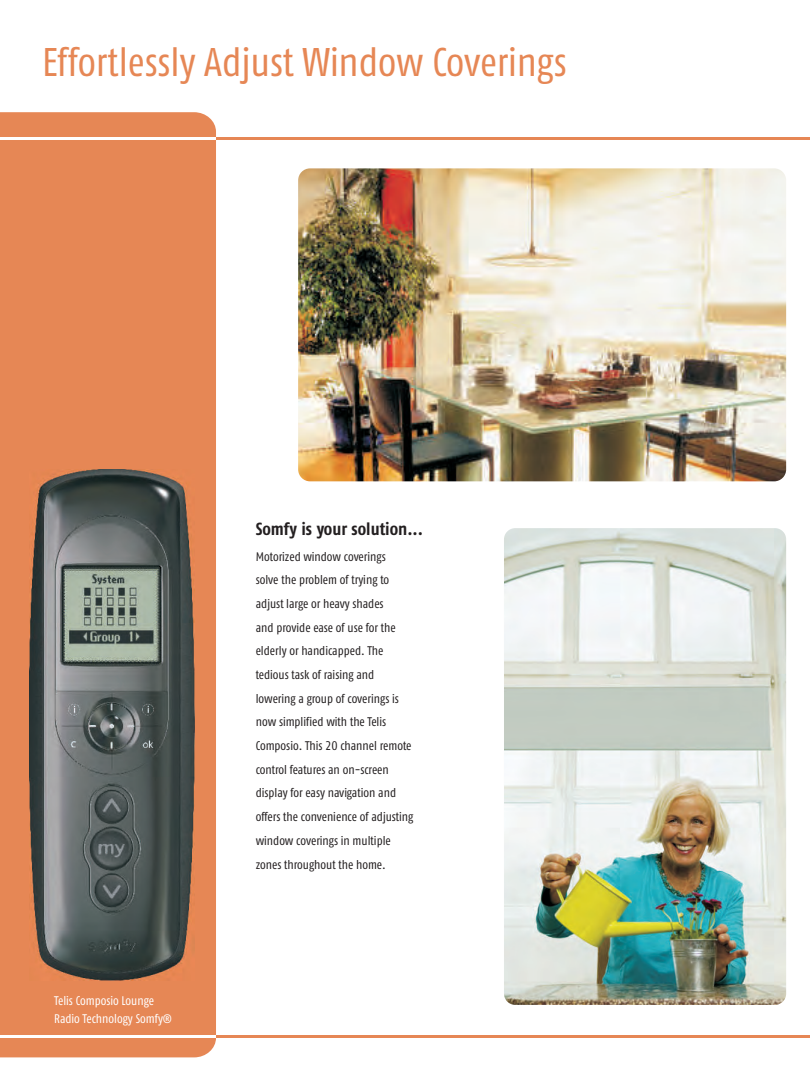
<style>
.page{position:relative;width:810px;height:1080px;background:#fff}
.page>*{position:absolute;margin:0;border:0;box-sizing:border-box;transform-origin:0 0}
.t1{font:40px "Fago Co Regular Tf";color:#e68755}
.t2{font:17.5px "Fago Co Bold Tf";color:#231f20}
.t3{font:12.5px/23.8px "Fago Co Regular Tf";color:#231f20}
.t4{font:12.5px "Fago Co Regular Tf";color:#fff}
</style>
<div class="page">
<hr style="left:216px;top:138px;width:594px;height:2px;background:#e68755">
<hr style="left:216px;top:1035px;width:594px;height:3px;background:#e68755">
<div style="left:0;top:112px;width:216px;height:945px;background:#e68755"></div>
<img style="left:29px;top:470px;width:165px;height:510px">
<hr style="left:0;top:138px;width:216px;height:2px;background:#fff">
<hr style="left:0;top:1035px;width:216px;height:3px;background:#fff">
<img style="left:298px;top:168px;width:489px;height:314px">
<img style="left:504px;top:528px;width:283px;height:477px">
<h1 class="t1" style="left:42px;top:48px;width:526px">Effortlessly Adjust Window Coverings</h1>
<p class="t4" style="left:54px;top:996px;width:101px">Telis Composio Lounge</p>
<p class="t4" style="left:54px;top:1015px;width:119px">Radio Technology Somfy®</p>
<h2 class="t2" style="left:256px;top:523px;width:169px">Somfy is your solution...</h2>
<p class="t3" style="left:256px;top:546px;width:159px">Motorized window coverings<br>solve the problem of trying to adjust large or heavy shades<br>and provide ease of use for the elderly or handicapped. The tedious task of raising and lowering a group of coverings is now simplified with the Telis<br>Composio. This 20 channel remote control features an on-screen display for easy navigation and offers the convenience of adjusting window coverings in multiple zones throughout the home.</p>
</div>
